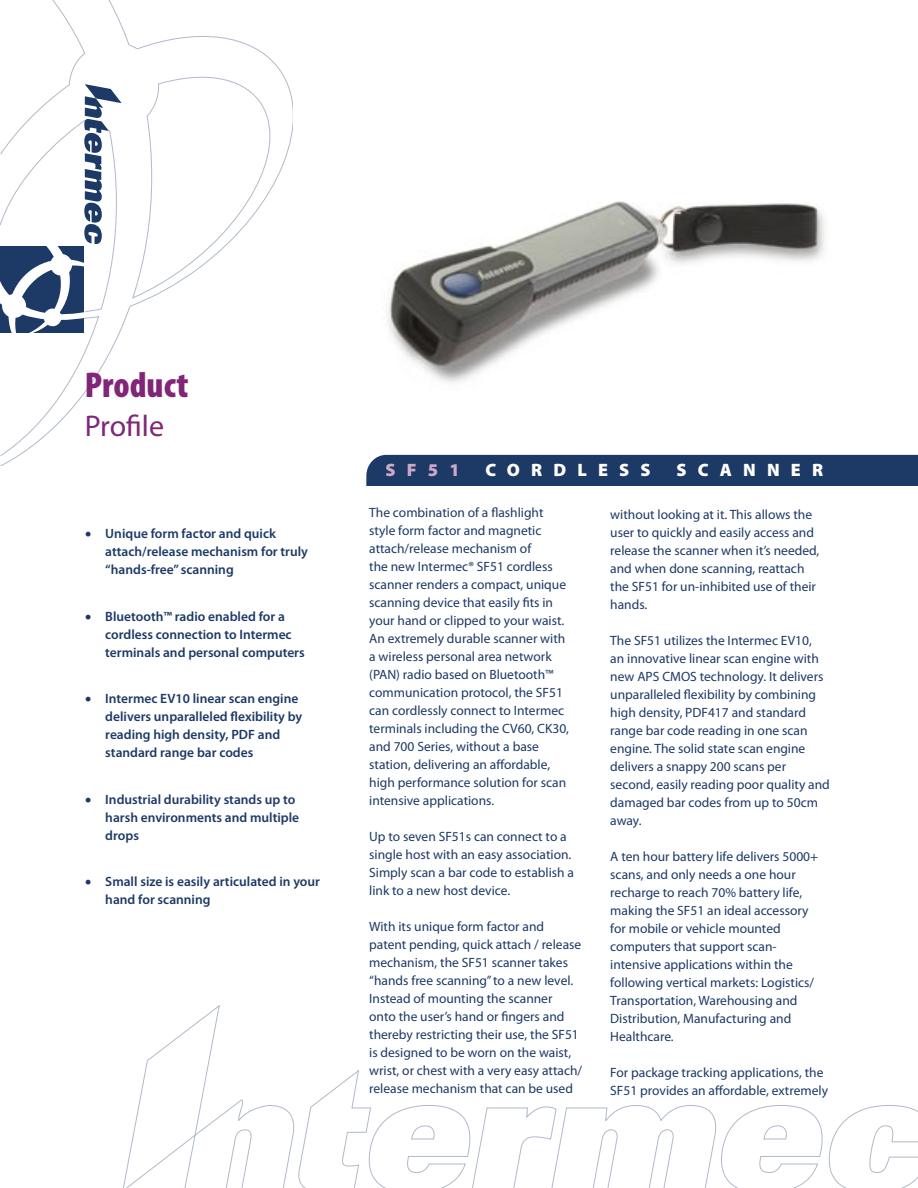
<style>
.page{position:relative;width:918px;height:1188px;background:#fff}
.page>*{position:absolute;margin:0;border:0;box-sizing:border-box;transform-origin:0 0}
.t1{font:900 condensed 36px "Myriad Pro";color:#812677}
.t2{font:30px "Myriad Pro";letter-spacing:-.005em;color:#812677}
.t3{font:900 18px "Myriad Pro";letter-spacing:.62em;color:#fff}
.t4{font:900 18px "Myriad Pro";color:#cda8c9}
.Profile_body_paragraph{font:13.5px/18px "Myriad Pro";color:#1d3966}
.Profile_bullet_paragraph{font:600 13.5px/18px "Myriad Pro";color:#1d3966}
</style>
<div class="page">
<svg style="left:0;top:0;width:293px;height:466px"></svg>
<svg style="left:0;top:84px;width:122px;height:249px"></svg>
<div style="left:366px;top:455px;width:552px;height:30px;background:#1d3966"></div>
<svg style="left:123px;top:1005px;width:795px;height:183px"></svg>
<img style="left:387px;top:201px;width:438px;height:181px">
<p class="t1" style="left:85px;top:365px;width:105px">Product</p>
<p class="t2" style="left:85px;top:409px;width:81px">Profile</p>
<p class="Profile_bullet_paragraph" style="left:105px;top:525px;width:204px;text-indent:-20px">• Unique form factor and quick attach/release mechanism for truly “hands-free” scanning</p>
<p class="Profile_bullet_paragraph" style="left:105px;top:607px;width:201px;text-indent:-20px">• Bluetooth™ radio enabled for a cordless connection to Intermec terminals and personal computers</p>
<p class="Profile_bullet_paragraph" style="left:105px;top:690px;width:199px;text-indent:-20px">• Intermec EV10 linear scan engine delivers unparalleled flexibility by reading high density, PDF and standard range bar codes</p>
<p class="Profile_bullet_paragraph" style="left:105px;top:790px;width:195px;text-indent:-20px">• Industrial durability stands up to harsh environments and multiple drops</p>
<p class="Profile_bullet_paragraph" style="left:105px;top:873px;width:216px;text-indent:-20px">• Small size is easily articulated in your hand for scanning</p>
<p class="t4" style="left:386px;top:460px;width:76px">SF51</p>
<p class="t3" style="left:486px;top:460px;width:167px">CORDLESS</p>
<p class="t3" style="left:676px;top:460px;width:148px">SCANNER</p>
<p class="Profile_body_paragraph" style="left:369px;top:504px;width:201px">The combination of a flashlight style form factor and magnetic attach/release mechanism of<br>the new Intermec® SF51 cordless scanner renders a compact, unique scanning device that easily fits in your hand or clipped to your waist.<br>An extremely durable scanner with a wireless personal area network (PAN) radio based on Bluetooth™ communication protocol, the SF51 can cordlessly connect to Intermec terminals including the CV60, CK30, and 700 Series, without a base station, delivering an affordable, high performance solution for scan intensive applications.</p>
<p class="Profile_body_paragraph" style="left:369px;top:828px;width:206px">Up to seven SF51s can connect to a single host with an easy association.<br>Simply scan a bar code to establish a link to a new host device.</p>
<p class="Profile_body_paragraph" style="left:369px;top:918px;width:214px">With its unique form factor and patent pending, quick attach / release mechanism, the SF51 scanner takes “hands free scanning” to a new level.<br>Instead of mounting the scanner onto the user’s hand or fingers and thereby restricting their use, the SF51 is designed to be worn on the waist, wrist, or chest with a very easy attach/ release mechanism that can be used</p>
<p class="Profile_body_paragraph" style="left:610px;top:505px;width:211px">without looking at it. This allows the user to quickly and easily access and release the scanner when it’s needed, and when done scanning, reattach the SF51 for un-inhibited use of their hands.</p>
<p class="Profile_body_paragraph" style="left:610px;top:631px;width:221px">The SF51 utilizes the Intermec EV10,<br>an innovative linear scan engine with new APS CMOS technology. It delivers unparalleled flexibility by combining high density, PDF417 and standard range bar code reading in one scan engine. The solid state scan engine delivers a snappy 200 scans per second, easily reading poor quality and damaged bar codes from up to 50cm away.</p>
<p class="Profile_body_paragraph" style="left:610px;top:847px;width:209px">A ten hour battery life delivers 5000+ scans, and only needs a one hour recharge to reach 70% battery life, making the SF51 an ideal accessory for mobile or vehicle mounted computers that support scan&shy;intensive applications within the following vertical markets: Logistics/<br>Transportation, Warehousing and<br>Distribution, Manufacturing and<br>Healthcare.</p>
<p class="Profile_body_paragraph" style="left:610px;top:1063px;width:219px">For package tracking applications, the<br>SF51 provides an affordable, extremely</p>
</div>
